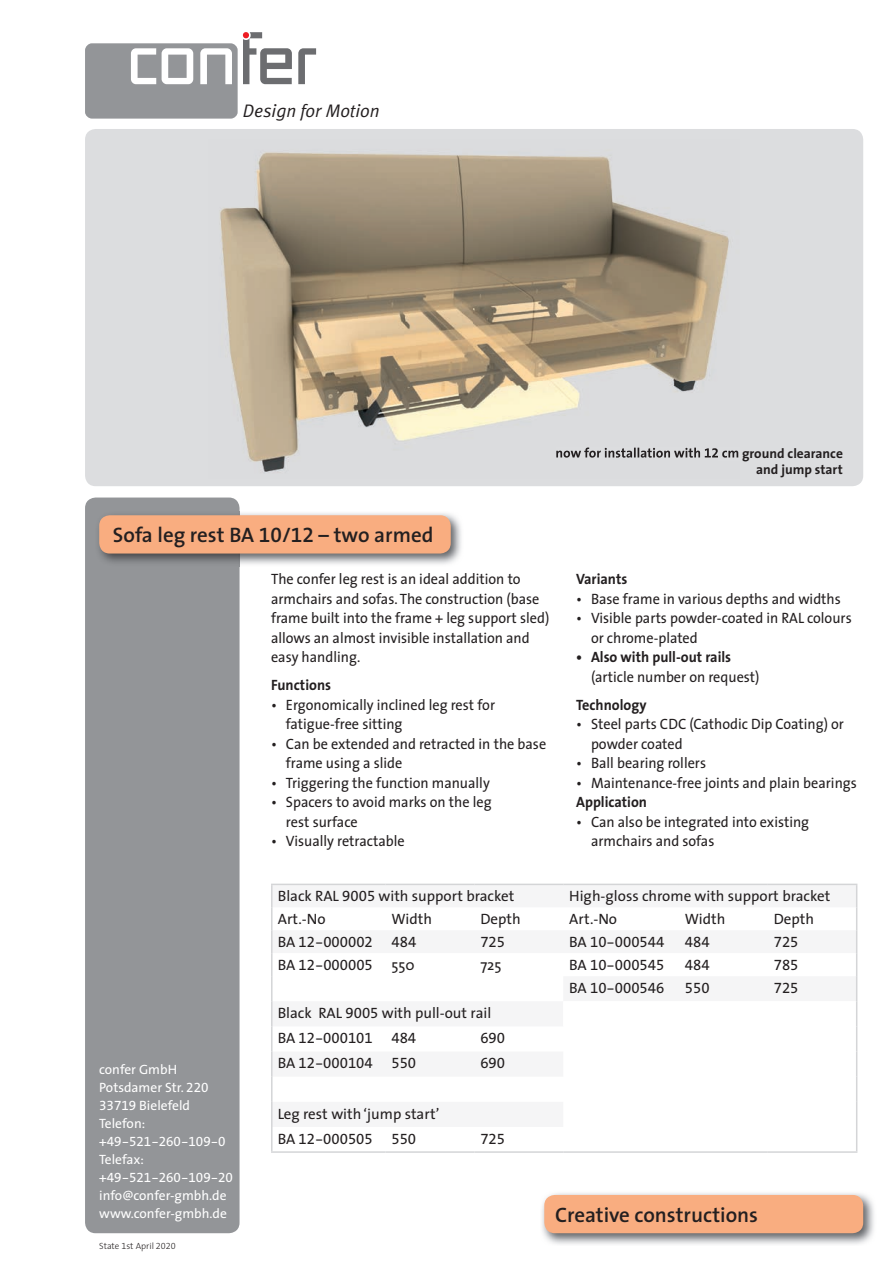
<style>
.page{position:relative;width:893px;height:1263px;background:#fff}
.page>*{position:absolute;margin:0;border:0;box-sizing:border-box;transform-origin:0 0}
.t1{font:600 21px "The Sans";color:#231f20}
.t2{font:italic 18.15px "Meta Normal LF";color:#231f20}
.t3{font:15px/19.5px "The Sans";color:#231f20;scale:.95 1}
.t4{font:15px "The Sans";color:#231f20}
.t5{font:15px "The Sans Expert";color:#231f20}
.t6{font:700 15px "The Sans";color:#231f20;scale:.95 1}
.t7{font:13.5px/18px "The Sans";color:#fff}
.t8{font:13.5px "The Sans Expert";color:#fff}
.t9{font:700 13.5px "The Sans";color:#231f20}
.t10{font:300 9px "The Sans";color:#231f20}
.s1{font-family:"The Sans Semi Bold Expert";font-weight:400}
.s2{font-family:"The Sans Expert"}
.s3{font-family:"The Sans"}
.s4{font-family:"The Sans Light Expert";font-weight:400}
</style>
<div class="page">
<div style="left:85px;top:129px;width:778px;height:357px;background:#dcdddf;border-radius:11px"></div>
<div style="left:85px;top:497px;width:155px;height:736px;background:#939598;border-radius:11px"></div>
<img style="left:99px;top:513px;width:362px;height:51px">
<div style="left:99px;top:515px;width:352px;height:38px;background:#f9ad80;border-radius:11px"></div>
<img style="left:542px;top:1193px;width:332px;height:51px">
<div style="left:544px;top:1195px;width:319px;height:38px;background:#f9ad80;border-radius:11px"></div>
<svg style="left:298px;top:48px;width:18px;height:36px"></svg>
<svg style="left:85px;top:32px;width:207px;height:87px"></svg>
<hr style="left:271px;top:884px;width:115px;height:1px;background:#d4d5d7">
<hr style="left:271px;top:885px;width:2px;height:22px;background:#d4d5d7">
<hr style="left:386px;top:884px;width:88px;height:1px;background:#d4d5d7">
<hr style="left:474px;top:884px;width:89px;height:1px;background:#d4d5d7">
<hr style="left:563px;top:884px;width:116px;height:1px;background:#d4d5d7">
<hr style="left:679px;top:884px;width:89px;height:1px;background:#d4d5d7">
<hr style="left:768px;top:884px;width:89px;height:1px;background:#d4d5d7">
<hr style="left:271px;top:907px;width:2px;height:23px;background:#d4d5d7">
<hr style="left:271px;top:930px;width:2px;height:23px;background:#d4d5d7">
<hr style="left:271px;top:953px;width:2px;height:23px;background:#d4d5d7">
<hr style="left:271px;top:976px;width:2px;height:25px;background:#d4d5d7">
<hr style="left:271px;top:1001px;width:2px;height:25px;background:#d4d5d7">
<hr style="left:271px;top:1026px;width:2px;height:25px;background:#d4d5d7">
<hr style="left:271px;top:1051px;width:2px;height:26px;background:#d4d5d7">
<hr style="left:271px;top:1077px;width:2px;height:25px;background:#d4d5d7">
<hr style="left:271px;top:1102px;width:2px;height:25px;background:#d4d5d7">
<hr style="left:271px;top:1127px;width:2px;height:24px;background:#d4d5d7">
<svg style="left:272px;top:885px;width:585px;height:266px"></svg>
<hr style="left:563px;top:1151px;width:116px;height:2px;background:#d4d5d7">
<hr style="left:679px;top:1151px;width:89px;height:2px;background:#d4d5d7">
<hr style="left:768px;top:1151px;width:89px;height:2px;background:#d4d5d7">
<hr style="left:271px;top:1151px;width:115px;height:2px;background:#d4d5d7">
<hr style="left:386px;top:1151px;width:88px;height:2px;background:#d4d5d7">
<hr style="left:474px;top:1151px;width:89px;height:2px;background:#d4d5d7">
<img style="left:220px;top:152px;width:509px;height:320px">
<img style="left:556px;top:447px;width:162px;height:11px">
<img style="left:701px;top:448px;width:17px;height:9px">
<img style="left:719px;top:448px;width:20px;height:13px">
<p class="t2" style="left:243px;top:101px;width:138px">Design for Motion</p>
<h1 class="t1" style="left:113px;top:517px;width:322px">Sofa leg rest BA <span class="s1">10</span>/<span class="s1">12</span> – two armed</h1>
<p class="t3" style="left:271px;top:569px;width:295px">The confer leg rest is an ideal addition to armchairs and sofas. The construction (base frame built into the frame + leg support sled) allows an almost invisible installation and easy handling.</p>
<p class="t6" style="left:271px;top:673px;width:65px">Functions</p>
<p class="t3" style="left:286px;top:694px;width:222px;text-indent:-15px">• Ergonomically inclined leg rest for fatigue-free sitting</p>
<p class="t3" style="left:286px;top:733px;width:276px;text-indent:-15px">• Can be extended and retracted in the base frame using a slide</p>
<p class="t3" style="left:271px;top:772px;width:232px">• Triggering the function manually</p>
<p class="t3" style="left:286px;top:792px;width:218px;text-indent:-15px">• Spacers to avoid marks on the leg rest surface</p>
<p class="t3" style="left:271px;top:831px;width:142px">• Visually retractable</p>
<p class="t9" style="left:756px;top:458px;width:88px">and jump start</p>
<p class="t6" style="left:576px;top:567px;width:55px">Variants</p>
<p class="t3" style="left:576px;top:588px;width:280px">• Base frame in various depths and widths</p>
<p class="t3" style="left:591px;top:608px;width:276px;text-indent:-15px">• Visible parts powder-coated in RAL colours or chrome-plated</p>
<p class="t6" style="left:576px;top:645px;width:165px">• Also with pull-out rails</p>
<p class="t3" style="left:591px;top:666px;width:179px">(article number on request)</p>
<p class="t6" style="left:576px;top:692px;width:76px">Technology</p>
<p class="t3" style="left:591px;top:714px;width:268px;text-indent:-15px">• Steel parts CDC (Cathodic Dip Coating) or powder coated</p>
<p class="t3" style="left:576px;top:753px;width:138px">• Ball bearing rollers</p>
<p class="t3" style="left:576px;top:772px;width:297px">• Maintenance-free joints and plain bearings</p>
<p class="t6" style="left:576px;top:790px;width:76px">Application</p>
<p class="t3" style="left:591px;top:811px;width:231px;text-indent:-15px">• Can also be integrated into existing armchairs and sofas</p>
<p class="t7" style="left:99px;top:1060px;width:111px">confer GmbH<br>Potsdamer Str. <span class="s2">220<br>33719</span> Bielefeld<br>Telefon:</p>
<p class="t8" style="left:99px;top:1130px;width:128px"><span class="s3">+</span>49-521-260-109-0</p>
<p class="t7" style="left:99px;top:1150px;width:46px">Telefax:</p>
<p class="t8" style="left:99px;top:1166px;width:135px"><span class="s3">+</span>49-521-260-109-20</p>
<p class="t7" style="left:99px;top:1186px;width:129px">info@confer-gmbh.de www.confer-gmbh.de</p>
<p class="t10" style="left:99px;top:1238px;width:78px">State <span class="s4">1</span>st April <span class="s4">2020</span></p>
<p class="t4" style="left:278px;top:884px;width:238px">Black RAL <span class="s2">9005</span> with support bracket</p>
<p class="t4" style="left:569px;top:884px;width:263px">High-gloss chrome with support bracket</p>
<p class="t4" style="left:278px;top:907px;width:49px">Art.-No</p>
<p class="t4" style="left:392px;top:907px;width:42px">Width</p>
<p class="t4" style="left:480px;top:907px;width:42px">Depth</p>
<p class="t4" style="left:569px;top:907px;width:49px">Art.-No</p>
<p class="t4" style="left:685px;top:907px;width:42px">Width</p>
<p class="t4" style="left:774px;top:907px;width:42px">Depth</p>
<p class="t5" style="left:278px;top:930px;width:140px"><span class="s3">BA</span> 12-000002 484</p>
<p class="t5" style="left:480px;top:930px;width:26px">725</p>
<p class="t5" style="left:569px;top:930px;width:97px"><span class="s3">BA</span> 10-000544</p>
<p class="t5" style="left:685px;top:930px;width:26px">484</p>
<p class="t5" style="left:774px;top:930px;width:26px">725</p>
<p class="t5" style="left:278px;top:952px;width:138px"><span class="s3">BA</span> 12-000005 <span class="s3">550</span></p>
<p class="t4" style="left:480px;top:952px;width:23px">725</p>
<p class="t5" style="left:569px;top:952px;width:97px"><span class="s3">BA</span> 10-000545</p>
<p class="t5" style="left:685px;top:952px;width:26px">484</p>
<p class="t5" style="left:774px;top:952px;width:26px">785</p>
<p class="t5" style="left:569px;top:975px;width:97px"><span class="s3">BA</span> 10-000546</p>
<p class="t5" style="left:685px;top:975px;width:26px">550</p>
<p class="t5" style="left:774px;top:975px;width:26px">725</p>
<p class="t4" style="left:278px;top:1001px;width:215px">Black RAL <span class="s2">9005</span> with pull-out rail</p>
<p class="t5" style="left:278px;top:1026px;width:140px"><span class="s3">BA</span> 12-000101 484</p>
<p class="t5" style="left:480px;top:1026px;width:26px">690</p>
<p class="t5" style="left:278px;top:1051px;width:140px"><span class="s3">BA</span> 12-000104 550</p>
<p class="t5" style="left:480px;top:1051px;width:26px">690</p>
<p class="t4" style="left:278px;top:1101px;width:163px">Leg rest with ‘jump start’</p>
<p class="t5" style="left:278px;top:1126px;width:140px"><span class="s3">BA</span> 12-000505 550</p>
<p class="t5" style="left:480px;top:1126px;width:26px">725</p>
<h1 class="t1" style="left:555px;top:1197px;width:204px">Creative constructions</h1>
</div>
